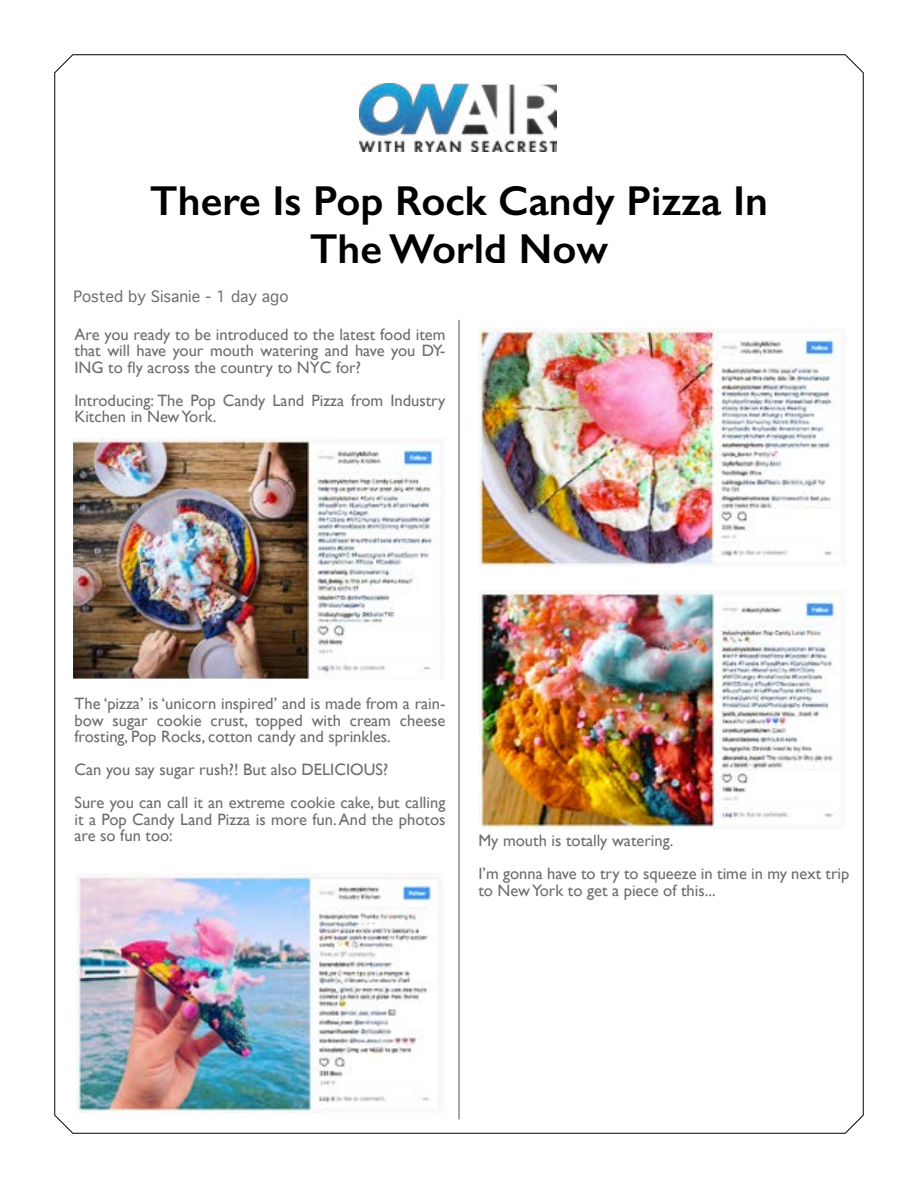
<style>
.page{position:relative;width:918px;height:1188px;background:#fff}
.page>*{position:absolute;margin:0;border:0;box-sizing:border-box;transform-origin:0 0}
.t1{font:600 42px/48px "Gill Sans";color:#000;text-align:center}
.t2{font:16.5px/16.5px "Gill Sans";color:#6d6e71}
.t3{font:15px "Geneva";color:#6d6e71}
</style>
<div class="page">
<img style="left:54px;top:54px;width:810px;height:1080px">
<h1 class="t1" style="left:150px;top:176px;width:620px">There Is Pop Rock Candy Pizza In<br>The World Now</h1>
<p class="t3" style="left:73px;top:288px;width:217px">Posted by Sisanie - 1 day ago</p>
<p class="t2" style="left:75px;top:326px;width:372px;text-align:justify">Are you ready to be introduced to the latest food item that will have your mouth watering and have you DY-ING to fly across the country to NYC for?</p>
<p class="t2" style="left:75px;top:392px;width:372px">Introducing: The Pop Candy Land Pizza from Industry<br>Kitchen in New York.</p>
<p class="t2" style="left:75px;top:695px;width:372px;text-align:justify">The ‘pizza’ is ‘unicorn inspired’ and is made from a rain&shy;bow sugar cookie crust, topped with cream cheese frosting, Pop Rocks, cotton candy and sprinkles.</p>
<p class="t2" style="left:75px;top:753px;width:372px;line-height:33px">Can you say sugar rush?! But also DELICIOUS?<br>Sure you can call it an extreme cookie cake, but calling</p>
<p class="t2" style="left:75px;top:811px;width:372px">it a Pop Candy Land Pizza is more fun. And the photos are so fun too:</p>
<p class="t2" style="left:478px;top:824px;width:372px;line-height:33px">My mouth is totally watering.<br>I’m gonna have to try to squeeze in time in my next trip</p>
<p class="t2" style="left:478px;top:882px;width:239px">to New York to get a piece of this...</p>
</div>
